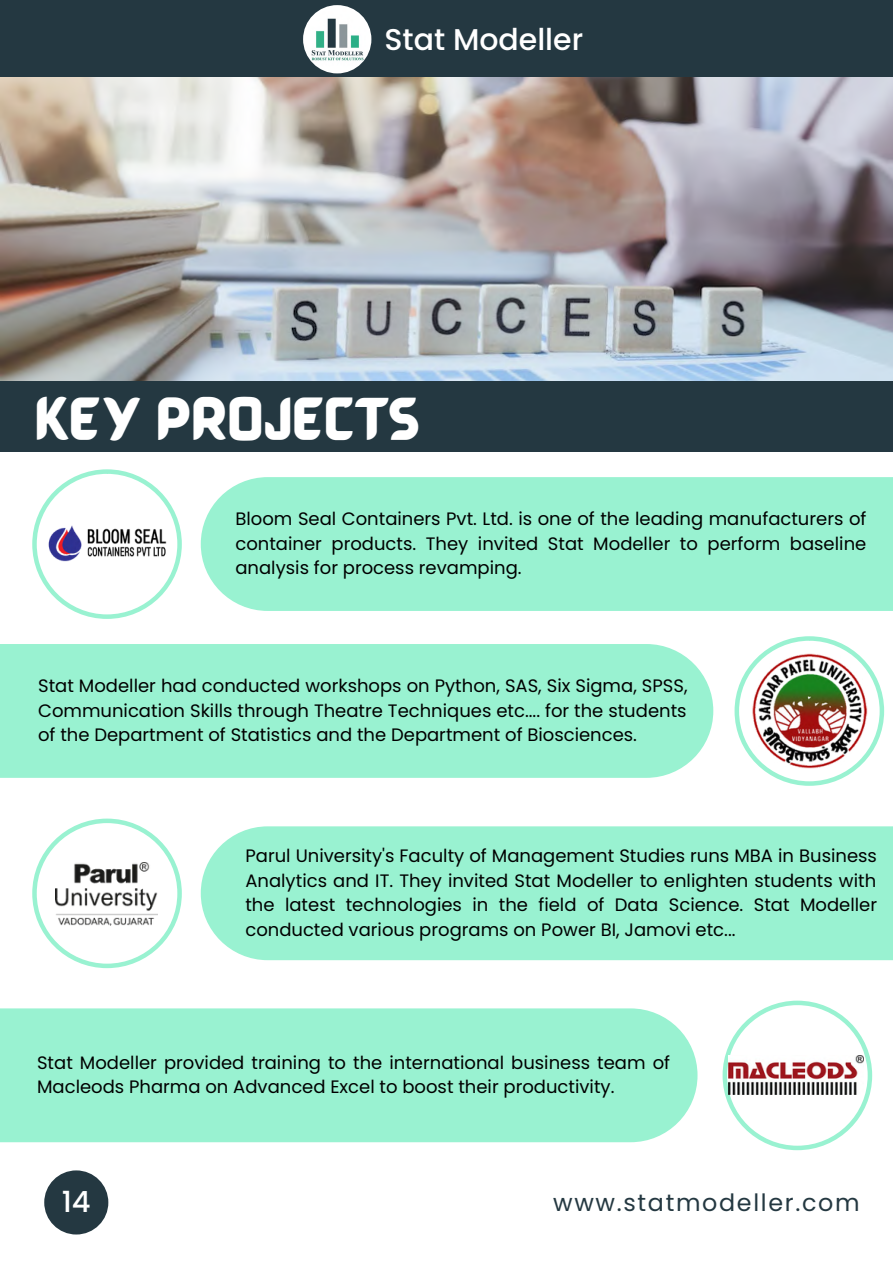
<style>
.page{position:relative;width:893px;height:1264px;background:#fff}
.page>*{position:absolute;margin:0;border:0;box-sizing:border-box;transform-origin:0 0}
.t1{font:45px "BARABARA Regular";color:#fff}
.t2{font:500 30px "Poppins";color:#fff}
.t3{font:500 29.1px "Poppins";color:#fff}
.t4{font:23.85px "Poppins";letter-spacing:.07em;color:#243841}
.t5{font:18px/24.8px "Poppins";color:#000;text-align:justify}
</style>
<div class="page">
<img style="left:0;top:77px;width:892px;height:304px">
<div style="left:0;top:0;width:892px;height:77px;background:#243841"></div>
<div style="left:44px;top:1170px;width:64px;height:64px;background:#243841;border-radius:50%"></div>
<div style="left:0;top:381px;width:892px;height:70px;background:#243841"></div>
<svg style="left:32px;top:818px;width:150px;height:150px"></svg>
<div style="left:201px;top:826px;width:691px;height:134px;background:#99f2d1"></div>
<img style="left:55px;top:862px;width:103px;height:63px">
<svg style="left:32px;top:469px;width:150px;height:150px"></svg>
<div style="left:201px;top:477px;width:691px;height:134px;background:#99f2d1"></div>
<img style="left:47px;top:514px;width:119px;height:59px">
<div style="left:0;top:644px;width:713px;height:133px;background:#99f2d1"></div>
<svg style="left:734px;top:636px;width:150px;height:149px"></svg>
<img style="left:303px;top:5px;width:68px;height:68px;border-radius:50%">
<svg style="left:722px;top:1000px;width:150px;height:150px"></svg>
<img style="left:728px;top:1055px;width:135px;height:39px">
<div style="left:0;top:1008px;width:697px;height:134px;background:#99f2d1"></div>
<h2 class="t2" style="left:384px;top:18px;width:200px">Stat Modeller</h2>
<h1 class="t1" style="left:35px;top:388px;width:386px">KEY PROJECTS</h1>
<p class="t5" style="left:235px;top:506px;width:632px">Bloom Seal Containers Pvt. Ltd. is one of the leading manufacturers of container products. They invited Stat Modeller to perform baseline analysis for process revamping.</p>
<p class="t5" style="left:38px;top:673px;width:651px">Stat Modeller had conducted workshops on Python, SAS, Six Sigma, SPSS, Communication Skills through Theatre Techniques etc.... for the students of the Department of Statistics and the Department of Biosciences.</p>
<p class="t5" style="left:245px;top:843px;width:633px">Parul University's Faculty of Management Studies runs MBA in Business Analytics and IT. They invited Stat Modeller to enlighten students with the latest technologies in the field of Data Science. Stat Modeller conducted various programs on Power BI, Jamovi etc...</p>
<p class="t5" style="left:37px;top:1049px;width:634px">Stat Modeller provided training to the international business team of<br>Macleods Pharma on Advanced Excel to boost their productivity.</p>
<h3 class="t3" style="left:62px;top:1180px;width:30px">14</h3>
<h3 class="t4" style="left:553px;top:1185px;width:308px">www.statmodeller.com</h3>
</div>
